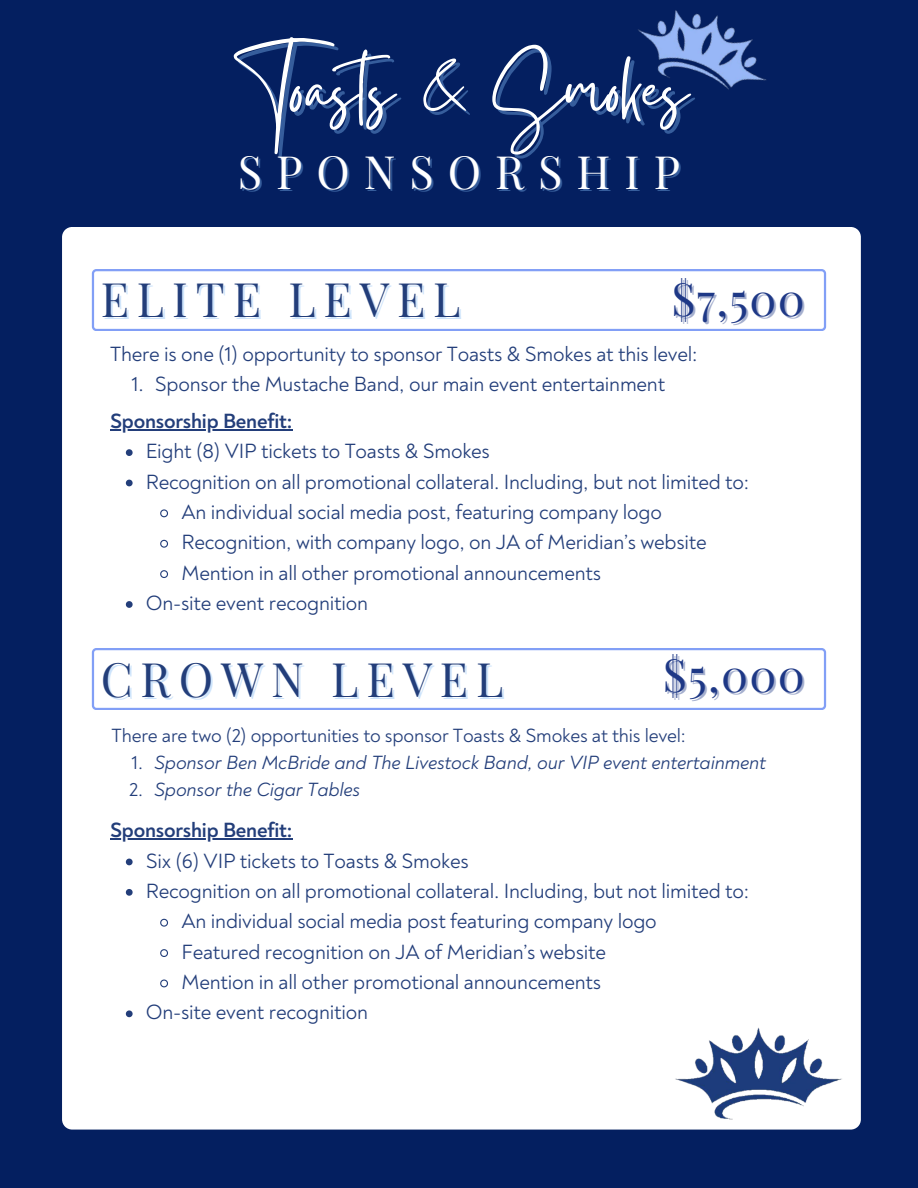
<style>
.page{position:relative;width:918px;height:1188px;background:#041f60}
.page>*{position:absolute;margin:0;border:0;box-sizing:border-box;transform-origin:0 0}
.t1{font:90px "Gistesy";color:#fff}
.t2{font:46.5px "Playfair Display";letter-spacing:.17em;color:#233e7a}
.t3{font:45px "Playfair Display";letter-spacing:.03em;color:#1e3886}
.t4{font:45px "Playfair Display";letter-spacing:.31em;color:#fff}
.t5{font:21px/30.3px "Noah";letter-spacing:-.01em;color:#233e7a}
.t6{font:700 21px "Noah";letter-spacing:-.01em;color:#233e7a}
.t7{font:italic 19.5px "Noah";letter-spacing:-.01em;color:#233e7a}
.t8{font:19.5px/27px "Noah";letter-spacing:-.01em;color:#233e7a}
</style>
<div class="page">
<div style="left:62px;top:227px;width:799px;height:903px;background:#fff"></div>
<img style="left:638px;top:10px;width:129px;height:80px">
<svg style="left:126px;top:449px;width:7px;height:7px"></svg>
<svg style="left:126px;top:480px;width:7px;height:6px"></svg>
<svg style="left:159px;top:509px;width:10px;height:9px"></svg>
<svg style="left:159px;top:539px;width:10px;height:10px"></svg>
<svg style="left:159px;top:569px;width:10px;height:10px"></svg>
<svg style="left:126px;top:601px;width:7px;height:7px"></svg>
<hr style="left:110px;top:429px;width:182px;height:1px;background:#233e7a">
<svg style="left:92px;top:648px;width:734px;height:62px;background:#f5f7fe"></svg>
<svg style="left:126px;top:859px;width:7px;height:6px"></svg>
<svg style="left:126px;top:889px;width:7px;height:7px"></svg>
<svg style="left:159px;top:918px;width:10px;height:9px"></svg>
<svg style="left:159px;top:948px;width:10px;height:10px"></svg>
<svg style="left:159px;top:979px;width:10px;height:9px"></svg>
<svg style="left:126px;top:1010px;width:7px;height:7px"></svg>
<hr style="left:110px;top:838px;width:182px;height:1px;background:#233e7a">
<img style="left:669px;top:1015px;width:180px;height:107px">
<svg style="left:92px;top:269px;width:734px;height:62px;background:#f5f7fe"></svg>
<p class="t1" style="left:230px;top:26px;width:459px">Toasts &amp; Smokes</p>
<p class="t4" style="left:238px;top:140px;width:444px">SPONSORSHIP</p>
<p class="t2" style="left:101px;top:267px;width:361px">ELITE LEVEL</p>
<p class="t3" style="left:672px;top:267px;width:134px">$7,500</p>
<p class="t5" style="left:132px;top:339px;width:567px;text-indent:-22px">There is one (1) opportunity to sponsor Toasts &amp; Smokes at this level:<br>1.</p>
<p class="t5" style="left:155px;top:370px;width:512px">Sponsor the Mustache Band, our main event entertainment</p>
<p class="t6" style="left:110px;top:408px;width:184px">Sponsorship Benefit:</p>
<p class="t5" style="left:146px;top:437px;width:346px">Eight (8) VIP tickets to Toasts &amp; Smokes</p>
<p class="t5" style="left:146px;top:467px;width:605px">Recognition on all promotional collateral. Including, but not limited to:</p>
<p class="t5" style="left:181px;top:497px;width:482px">An individual social media post, featuring company logo</p>
<p class="t5" style="left:181px;top:528px;width:527px">Recognition, with company logo, on JA of Meridian’s website</p>
<p class="t5" style="left:181px;top:558px;width:421px">Mention in all other promotional announcements</p>
<p class="t5" style="left:146px;top:588px;width:224px">On-site event recognition</p>
<p class="t2" style="left:101px;top:647px;width:404px">CROWN LEVEL</p>
<p class="t3" style="left:663px;top:643px;width:143px">$5,000</p>
<p class="t8" style="left:129px;top:722px;width:558px;text-indent:-18px">There are two (2) opportunities to sponsor Toasts &amp; Smokes at this level:<br>1.<br>2.</p>
<p class="t7" style="left:154px;top:751px;width:613px">Sponsor Ben McBride and The Livestock Band, our VIP event entertainment</p>
<p class="t7" style="left:154px;top:778px;width:208px">Sponsor the Cigar Tables</p>
<p class="t6" style="left:110px;top:818px;width:184px">Sponsorship Benefit:</p>
<p class="t5" style="left:146px;top:846px;width:325px">Six (6) VIP tickets to Toasts &amp; Smokes</p>
<p class="t5" style="left:146px;top:876px;width:605px">Recognition on all promotional collateral. Including, but not limited to:</p>
<p class="t5" style="left:181px;top:907px;width:477px">An individual social media post featuring company logo</p>
<p class="t5" style="left:181px;top:937px;width:426px">Featured recognition on JA of Meridian’s website</p>
<p class="t5" style="left:181px;top:967px;width:421px">Mention in all other promotional announcements</p>
<p class="t5" style="left:146px;top:998px;width:224px">On-site event recognition</p>
</div>
